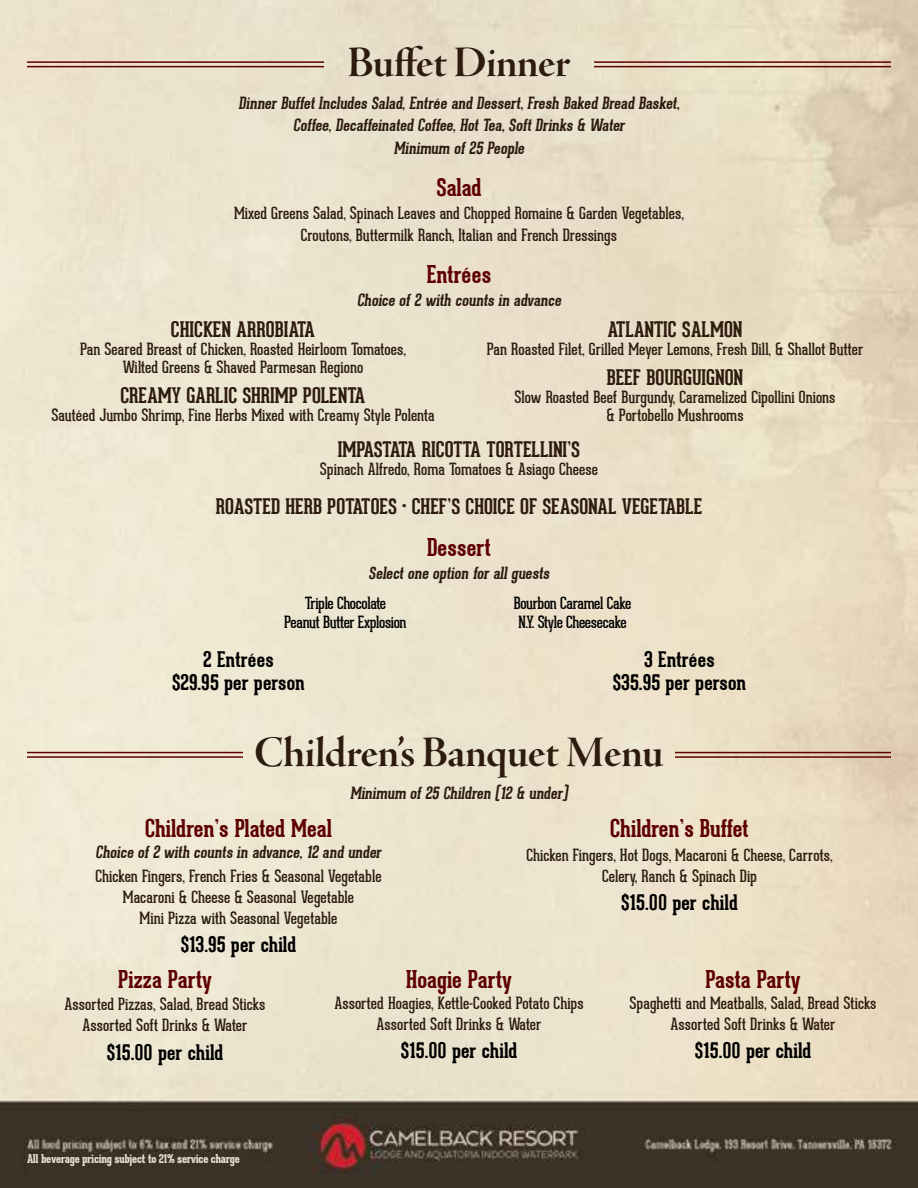
<style>
.page{position:relative;width:918px;height:1188px;background:#fff}
.page>*{position:absolute;margin:0;border:0;box-sizing:border-box;transform-origin:0 0}
.t1{font:45px "Adobe Jenson Pro Bold Disp";letter-spacing:-.005em;color:#2d1b0e}
.t2{font:700 24px "Geared Slab";color:#5e0000}
.t3{font:700 21px "Geared Slab";color:#2d1b0e}
.t4{font:700 21px/22.5px "Geared Slab";color:#000;text-align:center}
.t5{font:16.5px/21px "Geared Slab";color:#2d1b0e;text-align:center}
.t6{font:700 16.5px/22.5px "Geared Slab";color:#2d1b0e;text-align:center}
.t7{font:16.5px/19.8px "Geared Slab";letter-spacing:-.025em;color:#000;text-align:center}
.t8{font:800 12px "Geared Slab";letter-spacing:-.03em;color:#e6dbcc}
</style>
<div class="page">
<img style="left:0;top:0;width:918px;height:1188px">
<hr style="left:27px;top:61px;width:297px;height:2px;background:#5e0000">
<hr style="left:27px;top:66px;width:297px;height:1px;background:#5e0000">
<hr style="left:594px;top:61px;width:297px;height:2px;background:#5e0000">
<hr style="left:594px;top:66px;width:297px;height:1px;background:#5e0000">
<hr style="left:27px;top:752px;width:216px;height:1px;background:#5e0000">
<hr style="left:27px;top:756px;width:216px;height:2px;background:#5e0000">
<hr style="left:675px;top:752px;width:216px;height:1px;background:#5e0000">
<hr style="left:675px;top:756px;width:216px;height:2px;background:#5e0000">
<div style="left:27px;top:1153px;width:227px;height:20px;background:#3b3127"></div>
<h1 class="t1" style="left:347px;top:37px;width:225px">Buffet Dinner</h1>
<p class="t6" style="left:238px;top:92px;width:445px">Dinner Buffet Includes Salad, Entrée and Dessert, Fresh Baked Bread Basket,<br>Coffee, Decaffeinated Coffee, Hot Tea, Soft Drinks &amp; Water<br>Minimum of 25 People</p>
<h2 class="t2" style="left:436px;top:172px;width:47px">Salad</h2>
<p class="t5" style="left:234px;top:202px;width:451px;line-height:22.5px">Mixed Greens Salad, Spinach Leaves and Chopped Romaine &amp; Garden Vegetables,<br>Croutons, Buttermilk Ranch, Italian and French Dressings</p>
<h2 class="t2" style="left:427px;top:260px;width:66px">Entrées</h2>
<p class="t6" style="left:357px;top:289px;width:208px">Choice of 2 with counts in advance</p>
<p class="t3" style="left:171px;top:316px;width:146px">CHICKEN ARROBIATA</p>
<p class="t5" style="left:80px;top:340px;width:327px;line-height:18px">Pan Seared Breast of Chicken, Roasted Heirloom Tomatoes,<br>Wilted Greens &amp; Shaved Parmesan Regiono</p>
<p class="t3" style="left:120px;top:383px;width:247px">CREAMY GARLIC SHRIMP POLENTA</p>
<p class="t5" style="left:51px;top:405px;width:385px">Sautéed Jumbo Shrimp, Fine Herbs Mixed with Creamy Style Polenta</p>
<p class="t3" style="left:608px;top:316px;width:136px">ATLANTIC SALMON</p>
<p class="t5" style="left:487px;top:338px;width:378px">Pan Roasted Filet, Grilled Meyer Lemons, Fresh Dill, &amp; Shallot Butter</p>
<p class="t3" style="left:607px;top:365px;width:138px">BEEF BOURGUIGNON</p>
<p class="t5" style="left:515px;top:389px;width:322px;line-height:18px">Slow Roasted Beef Burgundy, Caramelized Cipollini Onions &amp; Portobello Mushrooms</p>
<p class="t3" style="left:338px;top:436px;width:244px">IMPASTATA RICOTTA TORTELLINI’S</p>
<p class="t5" style="left:320px;top:459px;width:280px">Spinach Alfredo, Roma Tomatoes &amp; Asiago Cheese</p>
<p class="t3" style="left:216px;top:493px;width:488px">ROASTED HERB POTATOES • CHEF’S CHOICE OF SEASONAL VEGETABLE</p>
<h2 class="t2" style="left:427px;top:533px;width:65px">Dessert</h2>
<p class="t6" style="left:369px;top:562px;width:185px">Select one option for all guests</p>
<p class="t7" style="left:284px;top:593px;width:124px">Triple Chocolate<br>Peanut Butter Explosion</p>
<p class="t7" style="left:514px;top:593px;width:119px;text-align:left">Bourbon Caramel Cake<br>N.Y. Style Cheesecake</p>
<p class="t4" style="left:172px;top:649px;width:134px">2 Entrées<br>$29.95 per person</p>
<p class="t4" style="left:613px;top:649px;width:135px">3 Entrées<br>$35.95 per person</p>
<h1 class="t1" style="left:255px;top:727px;width:410px">Children’s Banquet Menu</h1>
<p class="t6" style="left:350px;top:782px;width:222px">Minimum of 25 Children (12 &amp; under)</p>
<h2 class="t2" style="left:145px;top:813px;width:188px">Children’s Plated Meal</h2>
<p class="t6" style="left:96px;top:841px;width:290px">Choice of 2 with counts in advance, 12 and under</p>
<p class="t5" style="left:95px;top:865px;width:288px">Chicken Fingers, French Fries &amp; Seasonal Vegetable<br>Macaroni &amp; Cheese &amp; Seasonal Vegetable<br>Mini Pizza with Seasonal Vegetable</p>
<p class="t4" style="left:181px;top:933px;width:117px">$13.95 per child</p>
<h2 class="t2" style="left:610px;top:813px;width:140px">Children’s Buffet</h2>
<p class="t5" style="left:526px;top:844px;width:308px">Chicken Fingers, Hot Dogs, Macaroni &amp; Cheese, Carrots,<br>Celery, Ranch &amp; Spinach Dip</p>
<p class="t4" style="left:621px;top:891px;width:118px">$15.00 per child</p>
<h2 class="t2" style="left:118px;top:964px;width:95px">Pizza Party</h2>
<p class="t5" style="left:65px;top:994px;width:202px">Assorted Pizzas, Salad, Bread Sticks<br>Assorted Soft Drinks &amp; Water</p>
<p class="t4" style="left:107px;top:1041px;width:118px">$15.00 per child</p>
<p class="t8" style="left:27px;top:1152px;width:214px">All beverage pricing subject to 21% service charge</p>
<h2 class="t2" style="left:406px;top:964px;width:107px">Hoagie Party</h2>
<p class="t5" style="left:334px;top:993px;width:251px">Assorted Hoagies, Kettle-Cooked Potato Chips<br>Assorted Soft Drinks &amp; Water</p>
<p class="t4" style="left:401px;top:1040px;width:118px">$15.00 per child</p>
<h2 class="t2" style="left:705px;top:964px;width:97px">Pasta Party</h2>
<p class="t5" style="left:630px;top:993px;width:248px">Spaghetti and Meatballs, Salad, Bread Sticks<br>Assorted Soft Drinks &amp; Water</p>
<p class="t4" style="left:695px;top:1040px;width:118px">$15.00 per child</p>
</div>
